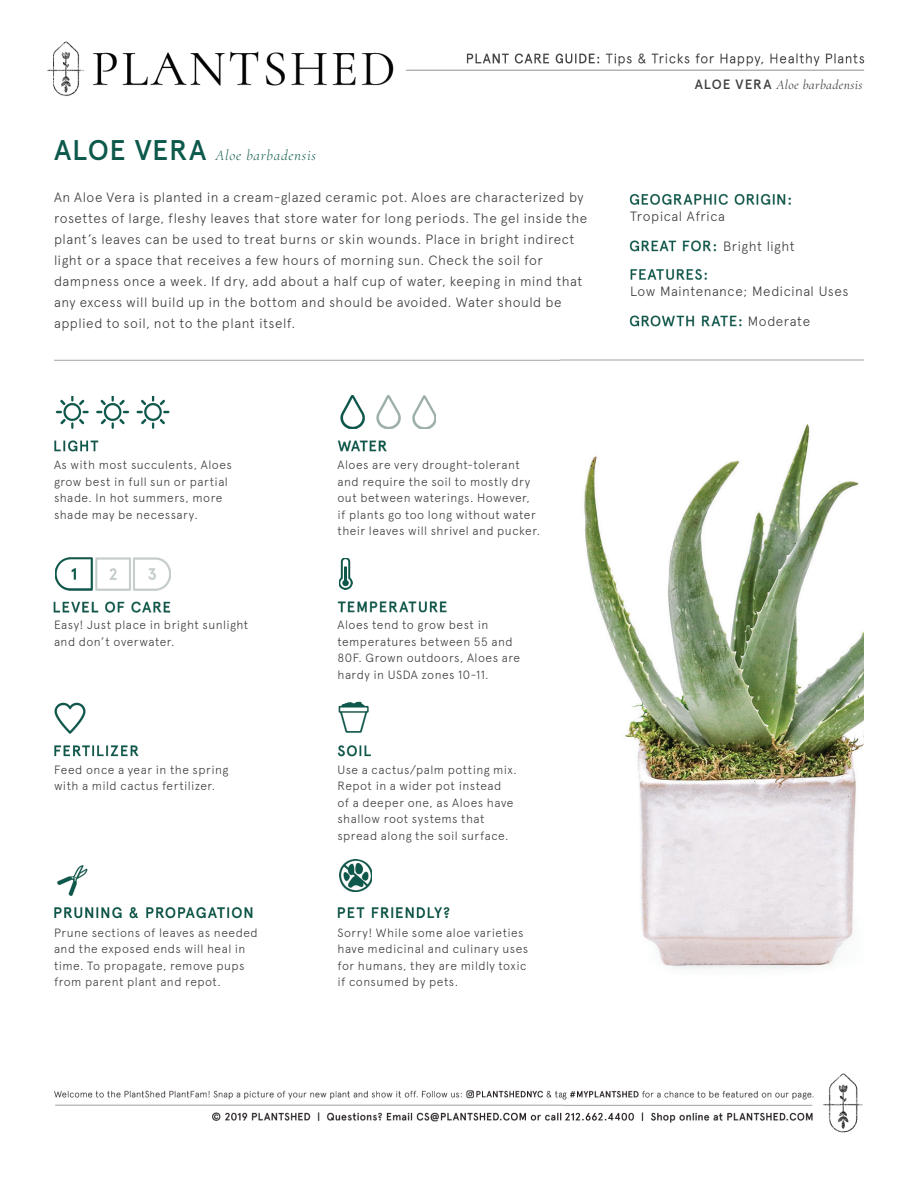
<style>
.page{position:relative;width:918px;height:1188px;background:#fff}
.page>*{position:absolute;margin:0;border:0;box-sizing:border-box;transform-origin:0 0}
.t1{font:italic 300 15px "Cormorant Garamond";letter-spacing:.05em;color:#0d594c}
.t2{font:300 13.5px/21px "Apercu";letter-spacing:.035em;color:#3e3e3f}
.t3{font:italic 13.5px "Cormorant Garamond";letter-spacing:.025em;color:#3e3e3f}
.t4{font:300 12px/16.5px "Apercu";letter-spacing:.04em;color:#3e3e3f}
.s1{font-family:"Apercu";font-weight:500;font-style:normal;font-size:28.5px}
.s2{font-family:"Apercu";font-weight:500;font-style:normal}
</style>
<div class="page">
<img style="left:47px;top:41px;width:818px;height:1092px">
<img style="left:340px;top:860px;width:32px;height:32px">
<img style="left:56px;top:558px;width:114px;height:32px">
<img style="left:340px;top:396px;width:96px;height:32px">
<img style="left:56px;top:396px;width:114px;height:32px">
<img style="left:339px;top:558px;width:13px;height:31px">
<img style="left:554px;top:417px;width:310px;height:615px">
<p class="t1" style="left:54px;top:146px;width:263px"><span class="s1">ALOE VERA</span> Aloe barbadensis</p>
<p class="t2" style="left:54px;top:186px;width:535px">An Aloe Vera is planted in a cream-glazed ceramic pot. Aloes are characterized by rosettes of large, fleshy leaves that store water for long periods. The gel inside the plant’s leaves can be used to treat burns or skin wounds. Place in bright indirect light or a space that receives a few hours of morning sun. Check the soil for dampness once a week. If dry, add about a half cup of water, keeping in mind that any excess will build up in the bottom and should be avoided. Water should be applied to soil, not to the plant itself.</p>
<p class="t3" style="left:695px;top:77px;width:169px"><span class="s2">ALOE VERA</span> Aloe barbadensis</p>
<p class="t2" style="left:630px;top:206px;width:96px">Tropical Africa</p>
<p class="t2" style="left:723px;top:236px;width:73px">Bright light</p>
<p class="t2" style="left:630px;top:281px;width:220px">Low Maintenance; Medicinal Uses</p>
<p class="t2" style="left:748px;top:311px;width:64px">Moderate</p>
<p class="t4" style="left:54px;top:457px;width:179px">As with most succulents, Aloes grow best in full sun or partial shade. In hot summers, more shade may be necessary.</p>
<p class="t4" style="left:338px;top:457px;width:204px">Aloes are very drought-tolerant and require the soil to mostly dry out between waterings. However, if plants go too long without water their leaves will shrivel and pucker.</p>
<p class="t4" style="left:54px;top:617px;width:196px">Easy! Just place in bright sunlight and don’t overwater.</p>
<p class="t4" style="left:338px;top:617px;width:184px">Aloes tend to grow best in temperatures between 55 and<br>80F. Grown outdoors, Aloes are hardy in USDA zones 10-11.</p>
<p class="t4" style="left:54px;top:761px;width:176px">Feed once a year in the spring with a mild cactus fertilizer.</p>
<p class="t4" style="left:338px;top:761px;width:181px">Use a cactus/palm potting mix.<br>Repot in a wider pot instead<br>of a deeper one, as Aloes have shallow root systems that spread along the soil surface.</p>
<p class="t4" style="left:54px;top:924px;width:205px">Prune sections of leaves as needed and the exposed ends will heal in time. To propagate, remove pups from parent plant and repot.</p>
<p class="t4" style="left:338px;top:924px;width:192px">Sorry! While some aloe varieties have medicinal and culinary uses for humans, they are mildly toxic if consumed by pets.</p>
</div>
